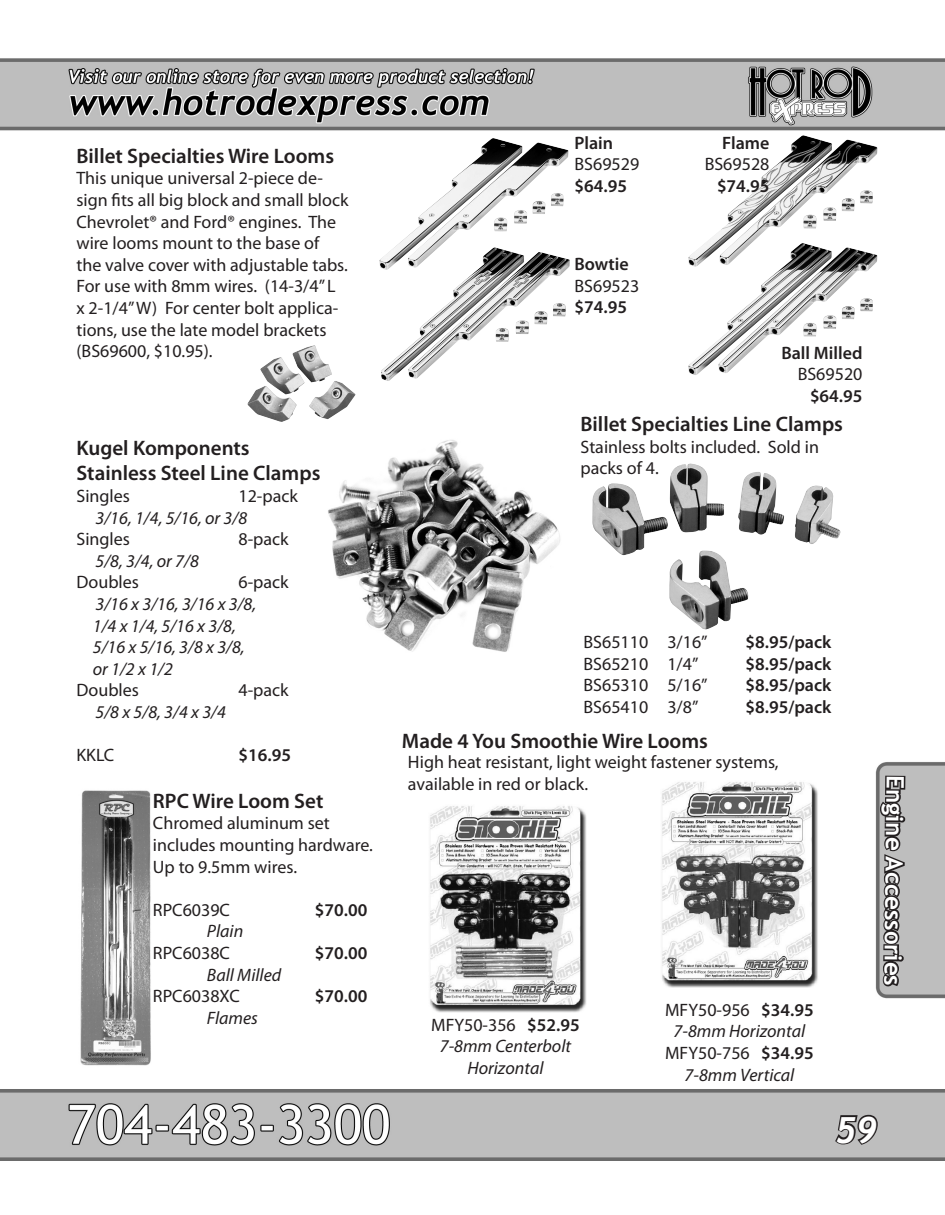
<style>
.page{position:relative;width:945px;height:1215px;background:#fff}
.page>*{position:absolute;margin:0;border:0;box-sizing:border-box;transform-origin:0 0}
.t1{font:italic 700 36px "Trebuchet";color:#fff}
.t2{font:700 24px "Trebuchet MS";color:#fff}
.t3{font:600 21px/25.2px "Myriad Pro";color:#231f20}
.t4{font:18px/21.6px "Myriad Pro";color:#231f20}
.t5{font:italic 18px/21.6px "Myriad Pro";color:#231f20;text-align:center}
.t6{font:600 18px "Myriad Pro";color:#231f20}
.s1{font-style:normal}
.s2{font-weight:600;font-style:normal}
</style>
<div class="page">
<img style="left:0;top:58px;width:945px;height:1103px">
<svg style="left:878px;top:774px;width:30px;height:215px;background:#727071"></svg>
<img style="left:379px;top:138px;width:189px;height:132px">
<img style="left:381px;top:248px;width:189px;height:133px">
<img style="left:689px;top:135px;width:188px;height:108px">
<img style="left:688px;top:243px;width:189px;height:132px">
<img style="left:322px;top:436px;width:243px;height:221px">
<img style="left:247px;top:345px;width:108px;height:77px">
<img style="left:592px;top:464px;width:249px;height:165px">
<img style="left:74px;top:787px;width:86px;height:283px">
<img style="left:429px;top:804px;width:157px;height:208px">
<img style="left:661px;top:780px;width:157px;height:208px">
<svg style="left:833px;top:1113px;width:46px;height:34px;background:#7a7879"></svg>
<p class="t3" style="left:76px;top:143px;width:259px">Billet Specialties Wire Looms</p>
<p class="t4" style="left:76px;top:168px;width:274px">This unique universal 2-piece de&shy;sign fits all big block and small block<br>Chevrolet® and Ford® engines. The wire looms mount to the base of the valve cover with adjustable tabs.<br>For use with 8mm wires. (14-3/4” L x 2-1/4” W) For center bolt applica&shy;tions, use the late model brackets (BS69600, $10.95).</p>
<p class="t3" style="left:76px;top:436px;width:245px">Kugel Komponents<br>Stainless Steel Line Clamps</p>
<p class="t4" style="left:76px;top:486px;width:55px">Singles</p>
<p class="t4" style="left:238px;top:486px;width:61px">12-pack</p>
<p class="t5" style="left:96px;top:507px;width:153px">3/16, 1/4, 5/16, or 3/8</p>
<p class="t4" style="left:76px;top:529px;width:55px">Singles</p>
<p class="t4" style="left:238px;top:529px;width:52px">8-pack</p>
<p class="t5" style="left:96px;top:550px;width:105px">5/8, 3/4, or 7/8</p>
<p class="t4" style="left:76px;top:572px;width:64px">Doubles</p>
<p class="t4" style="left:238px;top:572px;width:52px">6-pack</p>
<p class="t5" style="left:93px;top:594px;width:165px;text-align:left">3/16 x 3/16, 3/16 x 3/8,<br>1/4 x 1/4, 5/16 x 3/8,<br>5/16 x 5/16, 3/8 x 3/8, or 1/2 x 1/2</p>
<p class="t4" style="left:76px;top:680px;width:64px">Doubles</p>
<p class="t4" style="left:238px;top:680px;width:52px">4-pack</p>
<p class="t5" style="left:96px;top:702px;width:132px">5/8 x 5/8, 3/4 x 3/4</p>
<p class="t4" style="left:76px;top:745px;width:39px">KKLC</p>
<p class="t6" style="left:238px;top:745px;width:54px">$16.95</p>
<p class="t3" style="left:153px;top:788px;width:172px">RPC Wire Loom Set</p>
<p class="t4" style="left:153px;top:813px;width:221px">Chromed aluminum set includes mounting hardware.<br>Up to 9.5mm wires.</p>
<p class="t4" style="left:153px;top:899px;width:79px">RPC6039C</p>
<p class="t6" style="left:315px;top:900px;width:54px">$70.00</p>
<p class="t5" style="left:207px;top:921px;width:38px">Plain</p>
<p class="t4" style="left:153px;top:942px;width:79px">RPC6038C</p>
<p class="t6" style="left:315px;top:943px;width:54px">$70.00</p>
<p class="t5" style="left:207px;top:964px;width:76px">Ball Milled</p>
<p class="t4" style="left:153px;top:986px;width:88px">RPC6038XC</p>
<p class="t6" style="left:315px;top:986px;width:54px">$70.00</p>
<p class="t5" style="left:207px;top:1007px;width:53px">Flames</p>
<p class="t6" style="left:574px;top:133px;width:40px">Plain</p>
<p class="t4" style="left:574px;top:154px;width:66px">BS69529</p>
<p class="t6" style="left:574px;top:176px;width:54px">$64.95</p>
<p class="t6" style="left:574px;top:254px;width:56px">Bowtie</p>
<p class="t4" style="left:574px;top:275px;width:66px">BS69523</p>
<p class="t6" style="left:574px;top:297px;width:54px">$74.95</p>
<p class="t6" style="left:722px;top:133px;width:49px">Flame</p>
<p class="t4" style="left:705px;top:154px;width:66px">BS69528</p>
<p class="t6" style="left:717px;top:176px;width:54px">$74.95</p>
<p class="t6" style="left:781px;top:343px;width:83px">Ball Milled</p>
<p class="t4" style="left:798px;top:364px;width:66px">BS69520</p>
<p class="t6" style="left:810px;top:386px;width:54px">$64.95</p>
<p class="t3" style="left:580px;top:412px;width:264px">Billet Specialties Line Clamps</p>
<p class="t4" style="left:580px;top:436px;width:240px">Stainless bolts included. Sold in packs of 4.</p>
<p class="t4" style="left:583px;top:632px;width:126px">BS65110 3/16”</p>
<p class="t6" style="left:745px;top:632px;width:87px">$8.95/pack</p>
<p class="t4" style="left:583px;top:653px;width:116px">BS65210 1/4”</p>
<p class="t6" style="left:745px;top:654px;width:87px">$8.95/pack</p>
<p class="t4" style="left:583px;top:675px;width:126px">BS65310 5/16”</p>
<p class="t6" style="left:745px;top:675px;width:87px">$8.95/pack</p>
<p class="t4" style="left:583px;top:696px;width:116px">BS65410 3/8”</p>
<p class="t6" style="left:745px;top:697px;width:87px">$8.95/pack</p>
<p class="t3" style="left:402px;top:728px;width:308px">Made 4 You Smoothie Wire Looms</p>
<p class="t4" style="left:408px;top:752px;width:372px">High heat resistant, light weight fastener systems, available in red or black.</p>
<p class="t5" style="left:431px;top:1014px;width:150px"><span class="s1">MFY50-356</span> <span class="s2">$52.95<br></span>7-8mm Centerbolt<br>Horizontal</p>
<p class="t5" style="left:665px;top:999px;width:150px"><span class="s1">MFY50-956</span> <span class="s2">$34.95<br></span>7-8mm Horizontal<br><span class="s1">MFY50-756</span> <span class="s2">$34.95<br></span>7-8mm Vertical</p>
<h2 class="t2" style="left:911px;top:776px;width:212px;rotate:91deg">Engine Accessories</h2>
<h1 class="t1" style="left:835px;top:1109px;width:44px">59</h1>
</div>
